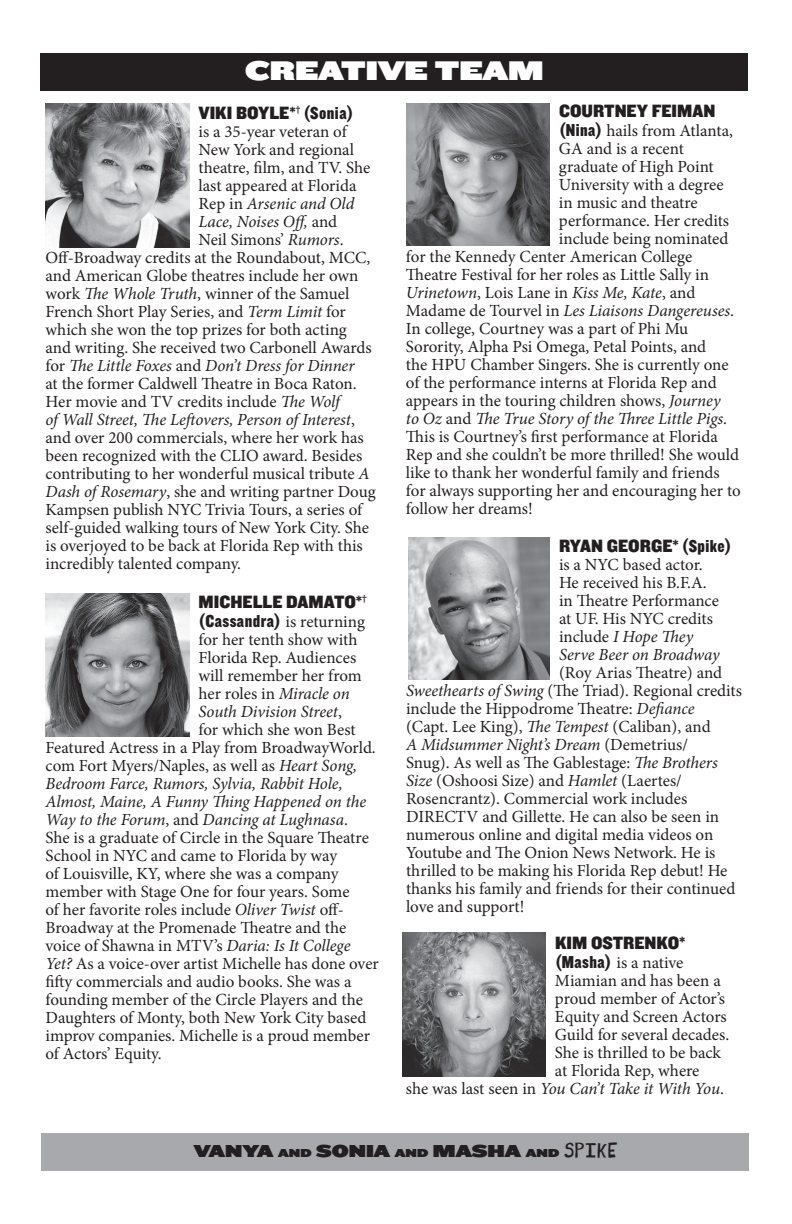
<style>
.page{position:relative;width:792px;height:1224px;background:#fff}
.page>*{position:absolute;margin:0;border:0;box-sizing:border-box;transform-origin:0 0}
.t1{font:28px "Knockout HTF94 Ultmt Sumo";color:#fff}
.t2{font:18.4px "Knockout HTF71 Full Middlewt";color:#231f20}
.t3{font:18px "Knockout HTF94 Ultmt Sumo";color:#231f20}
.t4{font:18px "Knockout HTF70 Full Welterwt";letter-spacing:.025em;color:#231f20}
.t5{font:17px/18px "Minion Pro";color:#231f20}
.t6{font:italic 17px "Minion Pro";letter-spacing:-.01em;color:#231f20}
.s1{font-family:"Knockout HTF70 Full Welterwt";font-size:18px}
.s2{font-style:normal}
.s3{font-style:italic}
.s4{font-family:"Minion Pro";font-size:17px}
.s5{font-size:12px}
.s6{font-family:"Bookshelf"}
</style>
<div class="page">
<div style="left:42px;top:1133px;width:707px;height:38px;background:#a8a9ad"></div>
<div style="left:40px;top:53px;width:707px;height:38px;background:#231f20"></div>
<img style="left:406px;top:103px;width:144px;height:142px">
<img style="left:46px;top:103px;width:144px;height:144px">
<img style="left:46px;top:594px;width:144px;height:143px">
<img style="left:408px;top:537px;width:142px;height:143px">
<img style="left:402px;top:932px;width:144px;height:144px">
<h1 class="t1" style="left:245px;top:55px;width:300px">CREATIVE TEAM</h1>
<p class="t2" style="left:199px;top:103px;width:156px">VIKI BOYLE*<sup>†</sup> <span class="s1">(Sonia)</span></p>
<p class="t5" style="left:199px;top:123px;width:150px">is a 35-year veteran of</p>
<p class="t5" style="left:199px;top:141px;width:157px">New York and regional</p>
<p class="t5" style="left:199px;top:159px;width:173px">theatre, film, and TV. She</p>
<p class="t5" style="left:199px;top:177px;width:160px">last appeared at Florida</p>
<p class="t6" style="left:199px;top:192px;width:157px"><span class="s2">Rep in</span> Arsenic and Old</p>
<p class="t6" style="left:199px;top:210px;width:140px">Lace, Noises Off, <span class="s2">and</span></p>
<p class="t5" style="left:199px;top:231px;width:147px">Neil Simons’ <span class="s3">Rumors</span>.</p>
<p class="t5" style="left:46px;top:249px;width:326px">Off-Broadway credits at the Roundabout, MCC,</p>
<p class="t5" style="left:46px;top:267px;width:314px">and American Globe theatres include her own</p>
<p class="t5" style="left:46px;top:285px;width:305px">work <span class="s3">The Whole Truth</span>, winner of the Samuel</p>
<p class="t5" style="left:46px;top:303px;width:302px">French Short Play Series, and <span class="s3">Term Limit</span> for</p>
<p class="t5" style="left:46px;top:321px;width:303px">which she won the top prizes for both acting</p>
<p class="t5" style="left:46px;top:339px;width:328px">and writing. She received two Carbonell Awards</p>
<p class="t6" style="left:46px;top:354px;width:311px"><span class="s2">for</span> The Little Foxes <span class="s2">and</span> Don’t Dress for Dinner</p>
<p class="t5" style="left:46px;top:375px;width:313px">at the former Caldwell Theatre in Boca Raton.</p>
<p class="t5" style="left:46px;top:393px;width:296px">Her movie and TV credits include <span class="s3">The Wolf</span></p>
<p class="t6" style="left:46px;top:408px;width:311px">of Wall Street, The Leftovers, Person of Interest<span class="s2">,</span></p>
<p class="t5" style="left:46px;top:429px;width:320px">and over 200 commercials, where her work has</p>
<p class="t5" style="left:46px;top:447px;width:318px">been recognized with the CLIO award. Besides</p>
<p class="t5" style="left:46px;top:465px;width:326px">contributing to her wonderful musical tribute <span class="s3">A</span></p>
<p class="t5" style="left:46px;top:483px;width:332px"><span class="s3">Dash of Rosemary</span>, she and writing partner Doug</p>
<p class="t5" style="left:46px;top:501px;width:318px">Kampsen publish NYC Trivia Tours, a series of</p>
<p class="t5" style="left:46px;top:519px;width:325px">self-guided walking tours of New York City. She</p>
<p class="t5" style="left:46px;top:537px;width:319px">is overjoyed to be back at Florida Rep with this</p>
<p class="t5" style="left:46px;top:555px;width:197px">incredibly talented company.</p>
<p class="t2" style="left:199px;top:592px;width:170px">MICHELLE DAMATO*<sup>†</sup></p>
<p class="t4" style="left:199px;top:611px;width:168px">(Cassandra) <span class="s4">is returning</span></p>
<p class="t5" style="left:199px;top:630px;width:160px">for her tenth show with</p>
<p class="t5" style="left:199px;top:648px;width:159px">Florida Rep. Audiences</p>
<p class="t5" style="left:199px;top:666px;width:165px">will remember her from</p>
<p class="t5" style="left:199px;top:684px;width:153px">her roles in <span class="s3">Miracle on</span></p>
<p class="t6" style="left:199px;top:700px;width:145px">South Division Street<span class="s2">,</span></p>
<p class="t5" style="left:199px;top:720px;width:159px">for which she won Best</p>
<p class="t5" style="left:46px;top:738px;width:332px">Featured Actress in a Play from BroadwayWorld.</p>
<p class="t5" style="left:46px;top:756px;width:313px">com Fort Myers/Naples, as well as <span class="s3">Heart Song,</span></p>
<p class="t6" style="left:46px;top:772px;width:299px">Bedroom Farce, Rumors, Sylvia, Rabbit Hole,</p>
<p class="t6" style="left:46px;top:790px;width:322px">Almost, Maine, A Funny Thing Happened on the</p>
<p class="t6" style="left:46px;top:808px;width:304px">Way to the Forum<span class="s2">, and</span> Dancing at Lughnasa<span class="s2">.</span></p>
<p class="t5" style="left:46px;top:828px;width:325px">She is a graduate of Circle in the Square Theatre</p>
<p class="t5" style="left:46px;top:846px;width:293px">School in NYC and came to Florida by way</p>
<p class="t5" style="left:46px;top:864px;width:295px">of Louisville, KY, where she was a company</p>
<p class="t5" style="left:46px;top:882px;width:306px">member with Stage One for four years. Some</p>
<p class="t5" style="left:46px;top:900px;width:300px">of her favorite roles include <span class="s3">Oliver Twist</span> off-</p>
<p class="t5" style="left:46px;top:918px;width:302px">Broadway at the Promenade Theatre and the</p>
<p class="t5" style="left:46px;top:936px;width:307px">voice of Shawna in MTV’s <span class="s3">Daria: Is It College</span></p>
<p class="t5" style="left:46px;top:954px;width:335px"><span class="s3">Yet?</span> As a voice-over artist Michelle has done over</p>
<p class="t5" style="left:46px;top:972px;width:307px">fifty commercials and audio books. She was a</p>
<p class="t5" style="left:46px;top:990px;width:319px">founding member of the Circle Players and the</p>
<p class="t5" style="left:46px;top:1008px;width:322px">Daughters of Monty, both New York City based</p>
<p class="t5" style="left:46px;top:1026px;width:326px">improv companies. Michelle is a proud member</p>
<p class="t5" style="left:46px;top:1044px;width:118px">of Actors’ Equity.</p>
<p class="t2" style="left:559px;top:101px;width:158px">COURTNEY FEIMAN</p>
<p class="t5" style="left:559px;top:122px;width:176px"><span class="s1">(Nina)</span> hails from Atlanta,</p>
<p class="t5" style="left:559px;top:140px;width:127px">GA and is a recent</p>
<p class="t5" style="left:559px;top:158px;width:156px">graduate of High Point</p>
<p class="t5" style="left:559px;top:176px;width:166px">University with a degree</p>
<p class="t5" style="left:559px;top:194px;width:140px">in music and theatre</p>
<p class="t5" style="left:559px;top:212px;width:172px">performance. Her credits</p>
<p class="t5" style="left:559px;top:230px;width:171px">include being nominated</p>
<p class="t5" style="left:406px;top:248px;width:288px">for the Kennedy Center American College</p>
<p class="t5" style="left:406px;top:266px;width:305px">Theatre Festival for her roles as Little Sally in</p>
<p class="t6" style="left:406px;top:281px;width:291px">Urinetown<span class="s2">, Lois Lane in</span> Kiss Me, Kate<span class="s2">, and</span></p>
<p class="t6" style="left:406px;top:299px;width:330px"><span class="s2">Madame de Tourvel in</span> Les Liaisons Dangereuses<span class="s2">.</span></p>
<p class="t5" style="left:406px;top:320px;width:284px">In college, Courtney was a part of Phi Mu</p>
<p class="t5" style="left:406px;top:338px;width:302px">Sorority, Alpha Psi Omega, Petal Points, and</p>
<p class="t5" style="left:406px;top:356px;width:324px">the HPU Chamber Singers. She is currently one</p>
<p class="t5" style="left:406px;top:374px;width:312px">of the performance interns at Florida Rep and</p>
<p class="t5" style="left:406px;top:392px;width:316px">appears in the touring children shows, <span class="s3">Journey</span></p>
<p class="t6" style="left:406px;top:407px;width:323px">to Oz <span class="s2">and</span> The True Story of the Three Little Pigs<span class="s2">.</span></p>
<p class="t5" style="left:406px;top:428px;width:313px">This is Courtney’s first performance at Florida</p>
<p class="t5" style="left:406px;top:446px;width:335px">Rep and she couldn’t be more thrilled! She would</p>
<p class="t5" style="left:406px;top:464px;width:315px">like to thank her wonderful family and friends</p>
<p class="t5" style="left:406px;top:482px;width:336px">for always supporting her and encouraging her to</p>
<p class="t5" style="left:406px;top:500px;width:128px">follow her dreams!</p>
<p class="t2" style="left:559px;top:536px;width:174px">RYAN GEORGE* <span class="s1">(Spike)</span></p>
<p class="t5" style="left:559px;top:555px;width:162px">is a NYC based actor.<br>He received his B.F.A. in Theatre Performance at UF. His NYC credits include <span class="s3">I Hope They<br>Serve Beer on Broadway</span></p>
<p class="t5" style="left:406px;top:663px;width:338px;text-indent:153px">(Roy Arias Theatre) and <span class="s3">Sweethearts of Swing</span> (The Triad). Regional credits include the Hippodrome Theatre: <span class="s3">Defiance<br></span>(Capt. Lee King), <span class="s3">The Tempest</span> (Caliban), and<br><span class="s3">A Midsummer Night’s Dream</span> (Demetrius/<br>Snug). As well as The Gablestage: <span class="s3">The Brothers Size</span> (Oshoosi Size) and <span class="s3">Hamlet</span> (Laertes/ Rosencrantz). Commercial work includes DIRECTV and Gillette. He can also be seen in numerous online and digital media videos on Youtube and The Onion News Network. He is thrilled to be making his Florida Rep debut! He thanks his family and friends for their continued love and support!</p>
<p class="t2" style="left:555px;top:933px;width:132px">KIM OSTRENKO*</p>
<p class="t5" style="left:555px;top:954px;width:130px"><span class="s1">(Masha)</span> is a native</p>
<p class="t5" style="left:555px;top:972px;width:167px">Miamian and has been a</p>
<p class="t5" style="left:555px;top:990px;width:172px">proud member of Actor’s</p>
<p class="t5" style="left:555px;top:1008px;width:173px">Equity and Screen Actors</p>
<p class="t5" style="left:555px;top:1026px;width:176px">Guild for several decades.</p>
<p class="t5" style="left:555px;top:1044px;width:168px">She is thrilled to be back</p>
<p class="t5" style="left:555px;top:1062px;width:146px">at Florida Rep, where</p>
<p class="t6" style="left:406px;top:1077px;width:319px"><span class="s2">she was last seen in</span> You Can’t Take it With You<span class="s2">.</span></p>
<p class="t3" style="left:194px;top:1140px;width:426px">VANYA <span class="s5">AND</span> SONIA <span class="s5">AND</span> MASHA <span class="s5">AND</span> <span class="s6">SPIKE</span></p>
</div>
